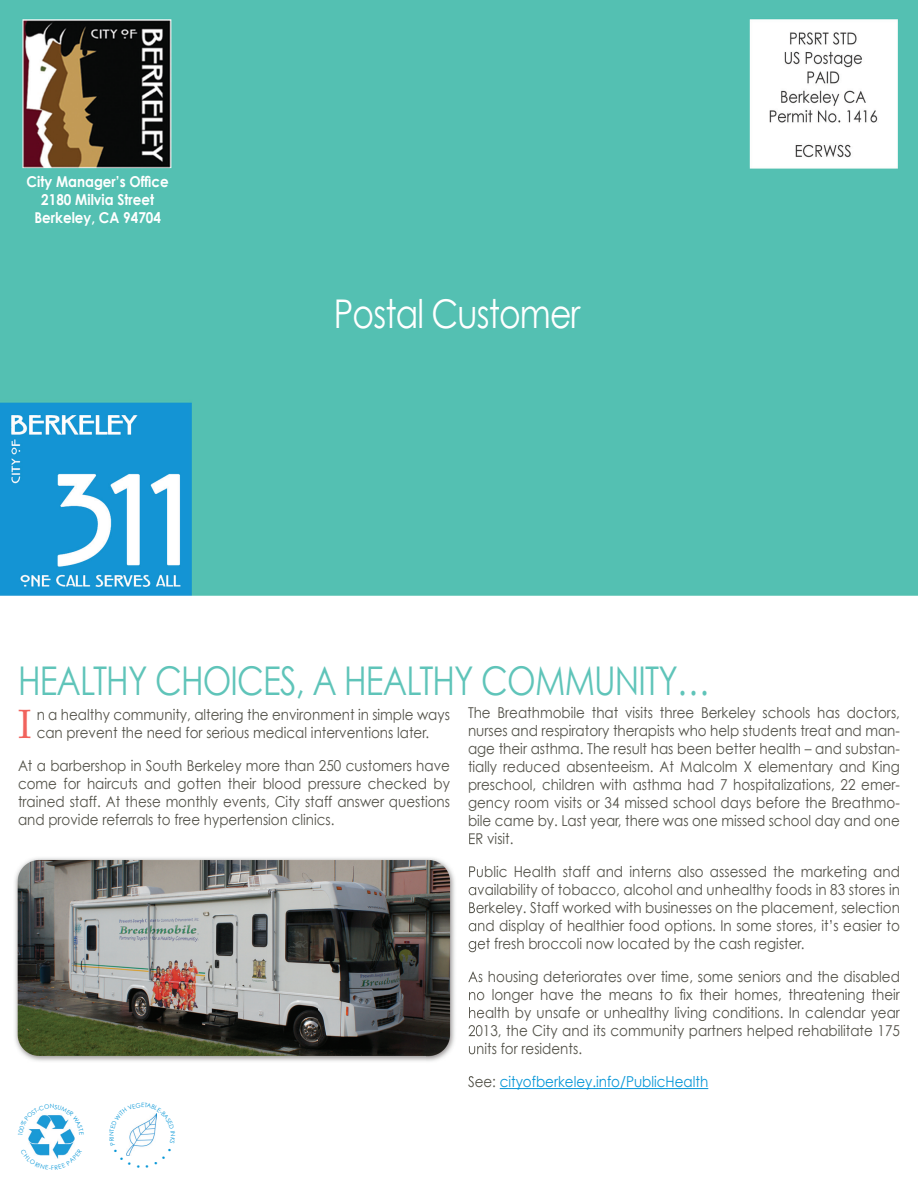
<style>
.page{position:relative;width:918px;height:1188px;background:#fff}
.page>*{position:absolute;margin:0;border:0;box-sizing:border-box;transform-origin:0 0}
.t1{font:39.75px "Adobe Caslon Pro";color:#f1635d;scale:.94 1}
.t2{font:39.6px "Century Gothic";letter-spacing:-.025em;color:#5fc4b9;scale:.83 1}
.t3{font:39.6px "Century Gothic";letter-spacing:-.025em;color:#fff;scale:.83 1}
.t4{font:15px/18px "Century Gothic";color:#535249;text-align:justify;scale:.9 1}
.t5{font:700 15px/18px "Century Gothic";color:#fff;text-align:center;scale:.9 1}
.t6{font:15px "Century Gothic";color:#0696d7;scale:.9 1}
.s1{color:#535249}
</style>
<div class="page">
<img style="left:0;top:0;width:918px;height:1090px">
<hr style="left:500px;top:1088px;width:208px;height:1px;background:#0696d7">
<img style="left:0;top:834px;width:478px;height:247px">
<svg style="left:469px;top:834px;width:9px;height:10px"></svg>
<img style="left:469px;top:866px;width:9px;height:14px">
<img style="left:469px;top:884px;width:9px;height:14px">
<img style="left:469px;top:902px;width:9px;height:14px">
<img style="left:469px;top:920px;width:9px;height:14px">
<img style="left:469px;top:938px;width:9px;height:14px">
<img style="left:468px;top:971px;width:10px;height:14px">
<img style="left:469px;top:989px;width:9px;height:14px">
<img style="left:469px;top:1007px;width:9px;height:14px">
<img style="left:468px;top:1025px;width:10px;height:14px">
<svg style="left:469px;top:1043px;width:9px;height:11px"></svg>
<svg style="left:468px;top:1076px;width:10px;height:5px"></svg>
<img style="left:28px;top:1135px;width:47px;height:14px">
<svg style="left:28px;top:1115px;width:46px;height:20px"></svg>
<svg style="left:33px;top:1149px;width:37px;height:10px"></svg>
<svg style="left:126px;top:1113px;width:31px;height:43px"></svg>
<p class="t5" style="left:27px;top:172px;width:160px">City Manager’s Office<br>2180 Milvia Street<br>Berkeley, CA 94704</p>
<p class="t3" style="left:334px;top:290px;width:299px">Postal Customer</p>
<p class="t2" style="left:18px;top:657px;width:835px">HEALTHY CHOICES, A HEALTHY COMMUNITY…</p>
<p class="t1" style="left:18px;top:701px;width:16px">I</p>
<p class="t4" style="left:468px;top:703px;width:482px">The Breathmobile that visits three Berkeley schools has doctors, nurses and respiratory therapists who help students treat and man&shy;age their asthma. The result has been better health – and substan&shy;tially reduced absenteeism. At Malcolm X elementary and King preschool, children with asthma had 7 hospitalizations, 22 emer&shy;gency room visits or 34 missed school days before the Breathmo&shy;bile came by. Last year, there was one missed school day and one ER visit.</p>
<p class="t4" style="left:468px;top:862px;width:482px">Public Health staff and interns also assessed the marketing and availability of tobacco, alcohol and unhealthy foods in 83 stores in Berkeley. Staff worked with businesses on the placement, selection and display of healthier food options. In some stores, it’s easier to get fresh broccoli now located by the cash register.</p>
<p class="t4" style="left:468px;top:967px;width:482px">As housing deteriorates over time, some seniors and the disabled no longer have the means to fix their homes, threatening their health by unsafe or unhealthy living conditions. In calendar year 2013, the City and its community partners helped rehabilitate 175 units for residents.</p>
<p class="t6" style="left:468px;top:1073px;width:269px"><span class="s1">See:</span> cityofberkeley.info/PublicHealth</p>
<p class="t4" style="left:37px;top:706px;width:461px">n a healthy community, altering the environment in simple ways can prevent the need for serious medical interventions later.</p>
<p class="t4" style="left:18px;top:757px;width:482px">At a barbershop in South Berkeley more than 250 customers have come for haircuts and gotten their blood pressure checked by trained staff. At these monthly events, City staff answer questions and provide referrals to free hypertension clinics.</p>
</div>
